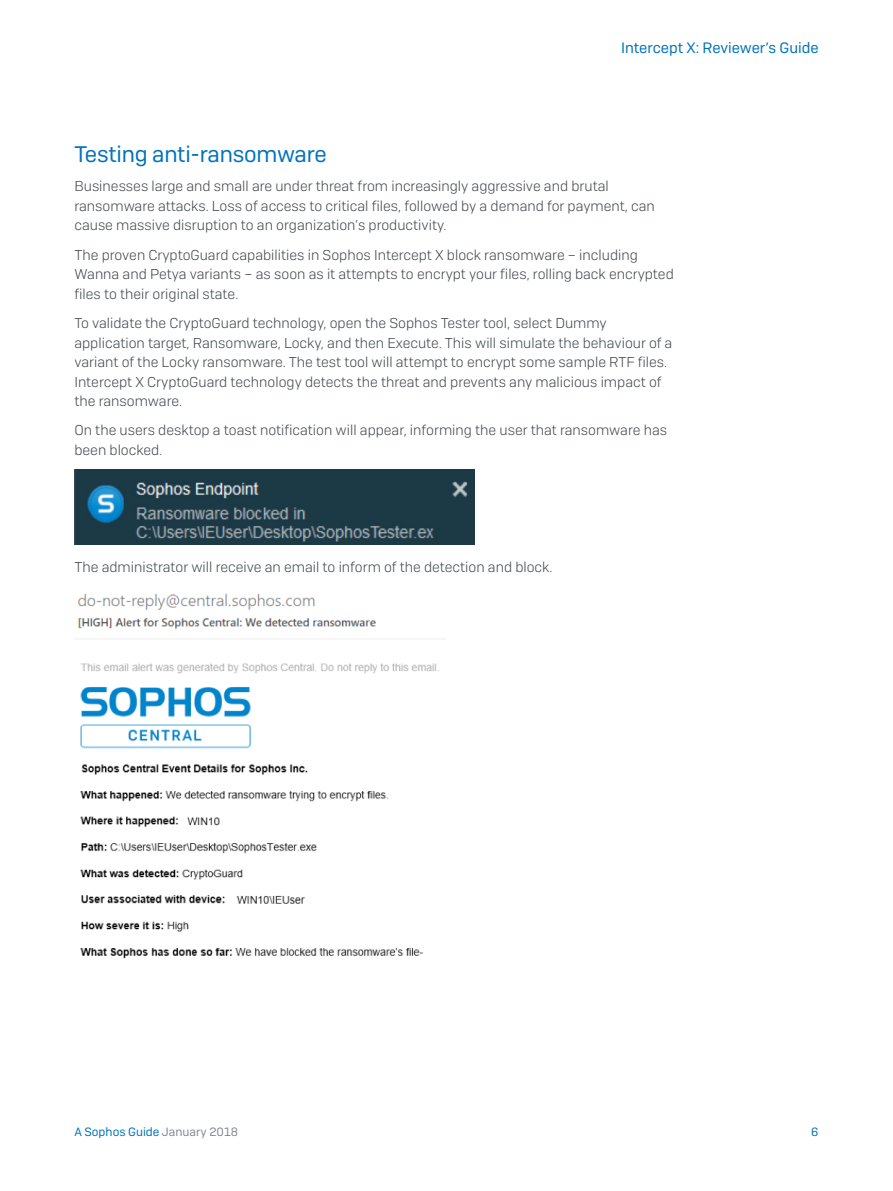
<style>
.page{position:relative;width:893px;height:1191px;background:#fff}
.page>*{position:absolute;margin:0;border:0;box-sizing:border-box;transform-origin:0 0}
.Subheading_1{font:22.5px "Camber";letter-spacing:-.01em;color:#0072bc}
.t1{font:15px "Sophos Sans";color:#0072bc}
.Body_Copy{font:300 14.25px/19.5px "Sophos Sans";color:#43494d}
.t2{font:12px "Sophos Sans";color:#0072bc}
.s1{color:#81898e}
</style>
<div class="page">
<img style="left:74px;top:469px;width:400px;height:76px">
<img style="left:77px;top:593px;width:362px;height:366px">
<p class="t1" style="left:621px;top:39px;width:199px">Intercept X: Reviewer’s Guide</p>
<p class="Subheading_1" style="left:74px;top:141px;width:254px">Testing anti-ransomware</p>
<p class="Body_Copy" style="left:74px;top:176px;width:582px">Businesses large and small are under threat from increasingly aggressive and brutal ransomware attacks. Loss of access to critical files, followed by a demand for payment, can cause massive disruption to an organization’s productivity.</p>
<p class="Body_Copy" style="left:74px;top:245px;width:601px">The proven CryptoGuard capabilities in Sophos Intercept X block ransomware – including<br>Wanna and Petya variants – as soon as it attempts to encrypt your files, rolling back encrypted files to their original state.</p>
<p class="Body_Copy" style="left:74px;top:313px;width:599px">To validate the CryptoGuard technology, open the Sophos Tester tool, select Dummy application target, Ransomware, Locky, and then Execute. This will simulate the behaviour of a variant of the Locky ransomware. The test tool will attempt to encrypt some sample RTF files.<br>Intercept X CryptoGuard technology detects the threat and prevents any malicious impact of the ransomware.</p>
<p class="Body_Copy" style="left:74px;top:420px;width:594px">On the users desktop a toast notification will appear, informing the user that ransomware has been blocked.</p>
<p class="Body_Copy" style="left:74px;top:557px;width:480px">The administrator will receive an email to inform of the detection and block.</p>
<p class="t2" style="left:74px;top:1124px;width:165px">A Sophos Guide <span class="s1">January 2018</span></p>
<p class="t2" style="left:811px;top:1124px;width:9px">6</p>
</div>
